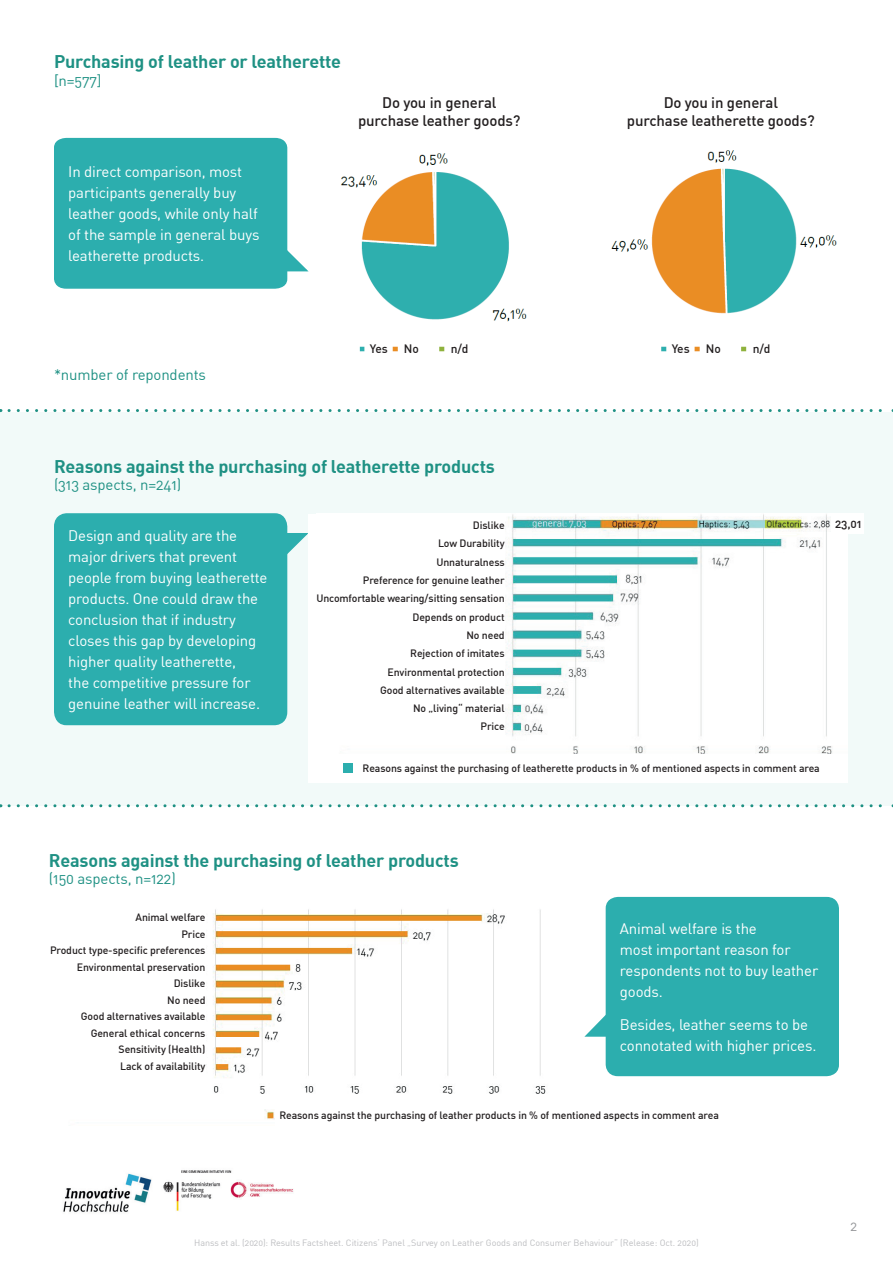
<style>
.page{position:relative;width:893px;height:1263px;background:#fff}
.page>*{position:absolute;margin:0;border:0;box-sizing:border-box;transform-origin:0 0}
.t1{font:700 18px "HDADIN Office";color:#1f9184}
.t2{font:15px/21px "HDADIN Office";color:#fff}
.t3{font:500 15px/18px "HDADIN Office";color:#231f20;text-align:center}
.t4{font:15px "HDADIN Office";color:#1f9184}
.t5{font:13.5px "HDADIN Office";color:#939598}
.t6{font:500 12px "HDADIN Office";color:#231f20}
.t7{font:500 10.5px/18.3px "HDADIN Office";color:#231f20;text-align:right}
.t8{font:9px "HDADIN Office";letter-spacing:.01em;color:#bcbdc0}
</style>
<div class="page">
<img style="left:63px;top:1170px;width:231px;height:43px">
<div style="left:0;top:412px;width:893px;height:394px;background:#f2faf9"></div>
<svg style="left:54px;top:137px;width:255px;height:152px;background:#3eb5b5"></svg>
<svg style="left:9px;top:804px;width:884px;height:3px"></svg>
<svg style="left:9px;top:409px;width:884px;height:3px"></svg>
<img style="left:206px;top:909px;width:340px;height:211px">
<svg style="left:584px;top:1003px;width:22px;height:34px"></svg>
<div style="left:606px;top:898px;width:232px;height:177px;background:#2caeae;border-radius:11px"></div>
<div style="left:606px;top:897px;width:233px;height:179px;border:2px solid #2caeae;border-radius:11px"></div>
<img style="left:341px;top:150px;width:496px;height:202px">
<div style="left:366px;top:338px;width:23px;height:21px;background:#fff"></div>
<div style="left:668px;top:338px;width:23px;height:21px;background:#fff"></div>
<div style="left:400px;top:338px;width:30px;height:21px;background:#fff"></div>
<div style="left:702px;top:338px;width:30px;height:21px;background:#fff"></div>
<div style="left:446px;top:338px;width:53px;height:21px;background:#fff"></div>
<div style="left:748px;top:338px;width:53px;height:21px;background:#fff"></div>
<div style="left:55px;top:514px;width:232px;height:210px;background:#2caeae;border-radius:12px"></div>
<div style="left:54px;top:513px;width:233px;height:212px;border:2px solid #2caeae;border-radius:12px"></div>
<svg style="left:284px;top:532px;width:25px;height:35px"></svg>
<img style="left:317px;top:513px;width:530px;height:241px">
<div style="left:831px;top:513px;width:32px;height:20px;background:#fff"></div>
<div style="left:275px;top:1100px;width:447px;height:28px;background:#fff"></div>
<div style="left:309px;top:514px;width:196px;height:223px;background:#fff"></div>
<div style="left:309px;top:754px;width:539px;height:28px;background:#fff"></div>
<div style="left:344px;top:763px;width:9px;height:10px;background:#2caeae"></div>
<h1 class="t1" style="left:54px;top:49px;width:288px">Purchasing of leather or leatherette</h1>
<h2 class="t4" style="left:54px;top:71px;width:49px">[n=577]</h2>
<h2 class="t2" style="left:68px;top:161px;width:193px">In direct comparison, most participants generally buy leather goods, while only half of the sample in general buys leatherette products.</h2>
<h2 class="t3" style="left:358px;top:93px;width:164px">Do you in general purchase leather goods?</h2>
<h2 class="t3" style="left:627px;top:93px;width:189px">Do you in general<br>purchase leatherette goods?</h2>
<h2 class="t4" style="left:54px;top:365px;width:153px">*number of repondents</h2>
<p class="t6" style="left:370px;top:341px;width:19px">Yes</p>
<p class="t6" style="left:404px;top:341px;width:16px">No</p>
<p class="t6" style="left:451px;top:341px;width:19px">n/d</p>
<p class="t6" style="left:672px;top:341px;width:19px">Yes</p>
<p class="t6" style="left:706px;top:341px;width:16px">No</p>
<p class="t6" style="left:753px;top:341px;width:19px">n/d</p>
<h1 class="t1" style="left:54px;top:455px;width:442px">Reasons against the purchasing of leatherette products</h1>
<h2 class="t4" style="left:54px;top:475px;width:129px">(313 aspects, n=241)</h2>
<p class="t2" style="left:68px;top:525px;width:201px">Design and quality are the major drivers that prevent people from buying leatherette products. One could draw the conclusion that if industry closes this gap by developing higher quality leatherette,<br>the competitive pressure for genuine leather will increase.</p>
<p class="t7" style="left:316px;top:516px;width:190px">Dislike<br>Low Durability<br>Unnaturalness<br>Preference for genuine leather<br>Uncomfortable wearing/sitting sensation<br>Depends on product<br>No need<br>Rejection of imitates<br>Environmental protection<br>Good alternatives available<br>No „living“ material<br>Price</p>
<p class="t7" style="left:363px;top:759px;width:459px">Reasons against the purchasing of leatherette products in % of mentioned aspects in comment area</p>
<p class="t6" style="left:835px;top:516px;width:28px">23,01</p>
<h1 class="t1" style="left:49px;top:848px;width:411px">Reasons against the purchasing of leather products</h1>
<h2 class="t4" style="left:49px;top:869px;width:128px">(150 aspects, n=122)</h2>
<p class="t7" style="left:50px;top:909px;width:157px;line-height:16.5px">Animal welfare<br>Price<br>Product type-specific preferences<br>Environmental preservation<br>Dislike<br>No need<br>Good alternatives available<br>General ethical concerns<br>Sensitivity (Health)<br>Lack of availability</p>
<h2 class="t2" style="left:620px;top:917px;width:200px">Animal welfare is the<br>most important reason for respondents not to buy leather goods.</h2>
<h2 class="t2" style="left:620px;top:1013px;width:198px">Besides, leather seems to be connotated with higher prices.</h2>
<p class="t7" style="left:279px;top:1105px;width:441px">Reasons against the purchasing of leather products in % of mentioned aspects in comment area</p>
<p class="t8" style="left:194px;top:1237px;width:506px">Hanss et al. (2020): Results Factsheet. Citizens‘ Panel „Survey on Leather Goods and Consumer Behaviour“ (Release: Oct. 2020)</p>
<p class="t5" style="left:850px;top:1217px;width:8px">2</p>
</div>
